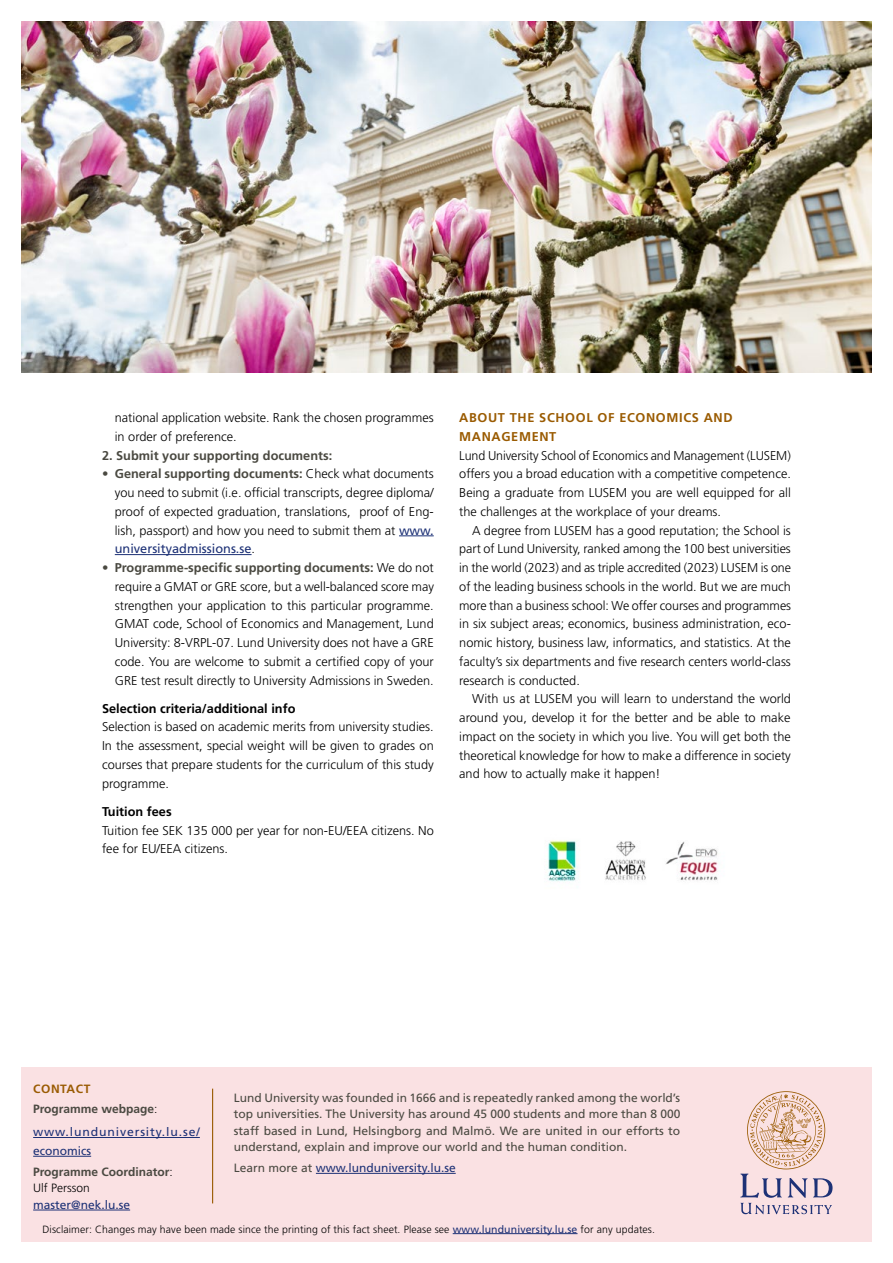
<style>
.page{position:relative;width:893px;height:1263px;background:#fff}
.page>*{position:absolute;margin:0;border:0;box-sizing:border-box;transform-origin:0 0}
.Svart_Brödtext_med_i{font:300 12.75px/18.8px "Frutiger LT Std";color:#000;text-align:justify}
.Svart_Brödtext_utan{font:300 12.75px/18.8px "Frutiger LT Std";color:#000;text-align:justify}
.Brödtext_Bold_t_o_m{font:300 12.75px/18.8px "Frutiger LT Std";color:#000}
.H3_Underrubrik{font:700 12.75px "Frutiger LT Std";color:#000}
.H2_Brons_Underrubrik{font:700 12.75px/18.8px "Frutiger LT Std";letter-spacing:.05em;color:#9a5b02}
.Brödtext_Bold_t_o_m-2{font:700 12.75px "Frutiger LT Std";color:#4a4941}
.t1{font:12px/16.5px "Frutiger LT Std";color:#4a4941;text-align:justify}
.Svart_Brödtext_utan-2{font:12px "Frutiger LT Std";color:#1d3176}
.t2{font:700 12px "Frutiger LT Std";color:#4a4941}
.Svart_Brödtext_utan-3{font:12px/18.8px "Frutiger LT Std";letter-spacing:.07em;color:#1d3176}
.Svart_Brödtext_utan-4{font:300 12px "Frutiger LT Std";color:#000}
.H2_Brons_Underrubrik-2{font:700 12px "Frutiger LT Std";letter-spacing:.05em;color:#9a5b02}
.t3{font:300 10.5px "Frutiger LT Std";letter-spacing:.01em;color:#000}
.s1{font-weight:700;color:#4a4941}
.s2{font-weight:400;color:#1d3176}
.s3{font-weight:300;color:#000}
.s4{color:#4a4941}
</style>
<div class="page">
<img style="left:21px;top:21px;width:851px;height:351px">
<div style="left:21px;top:1067px;width:851px;height:175px;background:#fae1e3"></div>
<hr style="left:212px;top:1089px;width:1px;height:114px;background:#9a5b02">
<hr style="left:399px;top:535px;width:35px;height:1px;background:#1d3176">
<hr style="left:115px;top:554px;width:137px;height:1px;background:#1d3176">
<hr style="left:33px;top:1137px;width:167px;height:1px;background:#1d3176">
<hr style="left:33px;top:1156px;width:58px;height:1px;background:#1d3176">
<hr style="left:33px;top:1210px;width:97px;height:1px;background:#1d3176">
<hr style="left:316px;top:1173px;width:140px;height:1px;background:#1d3176">
<hr style="left:453px;top:1233px;width:124px;height:1px;background:#1d3176">
<svg style="left:740px;top:1091px;width:92px;height:123px"></svg>
<img style="left:547px;top:840px;width:173px;height:42px">
<p class="Brödtext_Bold_t_o_m" style="left:115px;top:408px;width:320px">national application website. Rank the chosen programmes in order of preference.</p>
<p class="Brödtext_Bold_t_o_m-2" style="left:102px;top:448px;width:232px">2. Submit your supporting documents:</p>
<p class="Svart_Brödtext_med_i" style="left:115px;top:465px;width:320px;text-indent:-13px"><span class="s1">• General supporting documents:</span> Check what documents you need to submit (i.e. official transcripts, degree diploma/ proof of expected graduation, translations, proof of Eng&shy;lish, passport) and how you need to submit them at <span class="s2">www. universityadmissions.se</span>.</p>
<p class="Svart_Brödtext_med_i" style="left:115px;top:558px;width:321px;text-indent:-13px"><span class="s1">• Programme-specific supporting documents:</span> We do not require a GMAT or GRE score, but a well-balanced score may strengthen your application to this particular programme.<br>GMAT code, School of Economics and Management, Lund University: 8-VRPL-07. Lund University does not have a GRE code. You are welcome to submit a certified copy of your GRE test result directly to University Admissions in Sweden.</p>
<h3 class="H3_Underrubrik" style="left:102px;top:701px;width:195px">Selection criteria/additional info</h3>
<p class="Svart_Brödtext_utan" style="left:102px;top:718px;width:333px">Selection is based on academic merits from university studies.<br>In the assessment, special weight will be given to grades on courses that prepare students for the curriculum of this study programme.</p>
<h3 class="H3_Underrubrik" style="left:102px;top:804px;width:71px">Tuition fees</h3>
<p class="Svart_Brödtext_utan" style="left:102px;top:821px;width:333px">Tuition fee SEK 135 000 per year for non-EU/EEA citizens. No fee for EU/EEA citizens.</p>
<h2 class="H2_Brons_Underrubrik" style="left:459px;top:408px;width:275px">ABOUT THE SCHOOL OF ECONOMICS AND<br>MANAGEMENT</h2>
<p class="Svart_Brödtext_utan" style="left:459px;top:446px;width:333px">Lund University School of Economics and Management (LUSEM) offers you a broad education with a competitive competence.<br>Being a graduate from LUSEM you are well equipped for all the challenges at the workplace of your dreams.</p>
<p class="Svart_Brödtext_med_i" style="left:459px;top:521px;width:333px;text-indent:13px">A degree from LUSEM has a good reputation; the School is part of Lund University, ranked among the 100 best universities in the world (2023) and as triple accredited (2023) LUSEM is one of the leading business schools in the world. But we are much more than a business school: We offer courses and programmes in six subject areas; economics, business administration, eco&shy;nomic history, business law, informatics, and statistics. At the faculty’s six departments and five research centers world-class research is conducted.</p>
<p class="Svart_Brödtext_med_i" style="left:459px;top:690px;width:333px;text-indent:13px">With us at LUSEM you will learn to understand the world around you, develop it for the better and be able to make impact on the society in which you live. You will get both the theoretical knowledge for how to make a difference in society and how to actually make it happen!</p>
<h2 class="H2_Brons_Underrubrik-2" style="left:33px;top:1081px;width:59px">CONTACT</h2>
<p class="t2" style="left:33px;top:1102px;width:126px">Programme webpage<span class="s3">:</span></p>
<p class="Svart_Brödtext_utan-3" style="left:33px;top:1123px;width:168px">www.lunduniversity.lu.se/ economics</p>
<p class="t2" style="left:33px;top:1164px;width:141px">Programme Coordinator<span class="s3">:</span></p>
<p class="Svart_Brödtext_utan-4" style="left:33px;top:1181px;width:58px">Ulf Persson</p>
<p class="Svart_Brödtext_utan-2" style="left:33px;top:1197px;width:98px">master@nek.lu.se</p>
<p class="t1" style="left:234px;top:1089px;width:448px">Lund University was founded in 1666 and is repeatedly ranked among the world’s top universities. The University has around 45 000 students and more than 8 000 staff based in Lund, Helsingborg and Malmö. We are united in our efforts to understand, explain and improve our world and the human condition.</p>
<p class="Svart_Brödtext_utan-2" style="left:234px;top:1161px;width:223px"><span class="s4">Learn more at</span> www.lunduniversity.lu.se</p>
<p class="t3" style="left:43px;top:1223px;width:614px">Disclaimer: Changes may have been made since the printing of this fact sheet. Please see <span class="s2">www.lunduniversity.lu.se</span> for any updates.</p>
</div>
